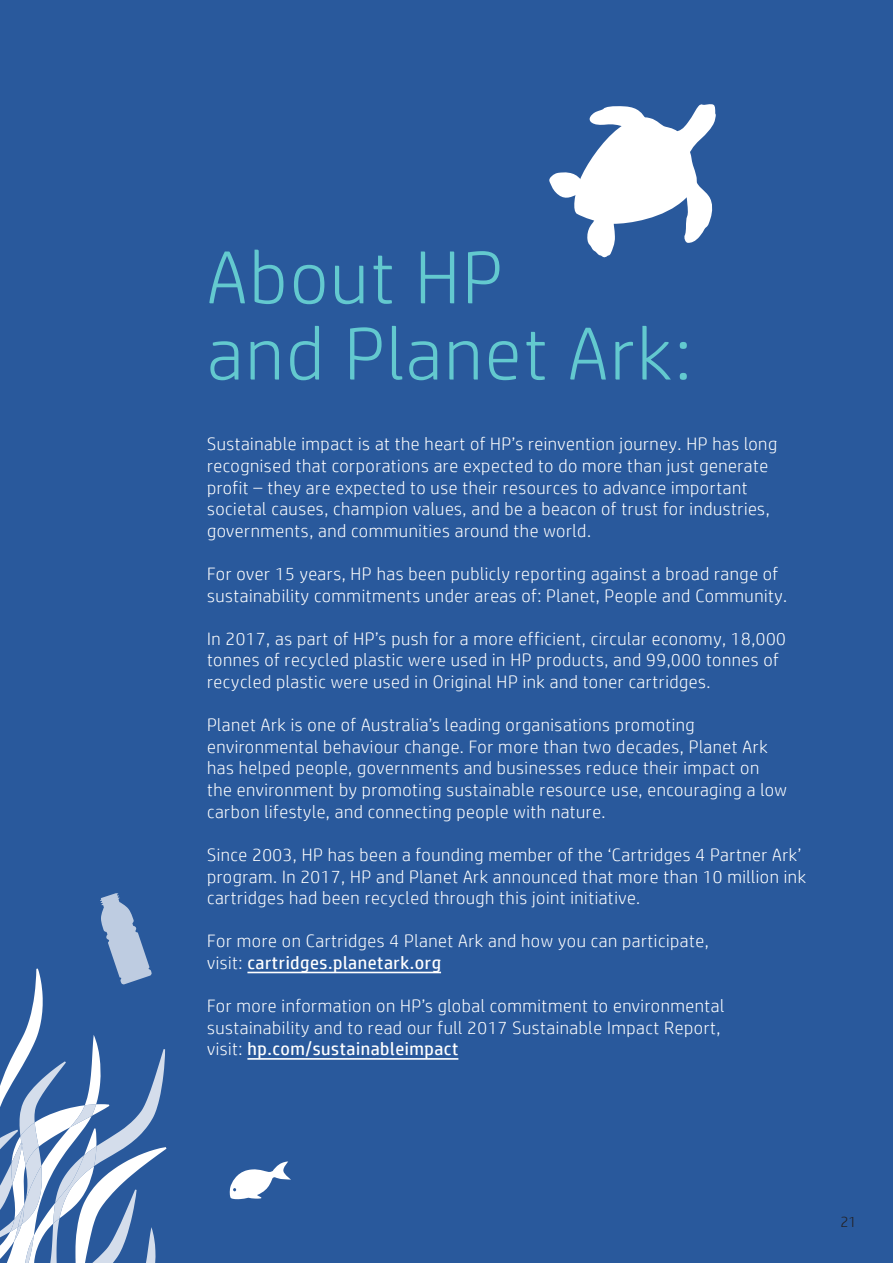
<style>
.page{position:relative;width:893px;height:1263px;background:#29599c}
.page>*{position:absolute;margin:0;border:0;box-sizing:border-box;transform-origin:0 0}
.t1{font:300 74.7px/76.2px "HP Simplified";letter-spacing:.03em;color:#63c9cf}
.t2{font:300 18px/21.6px "HP Simplified";letter-spacing:.03em;color:#fff}
.t3{font:300 15px "HP Simplified";color:#231f20}
.s1{font-weight:400}
</style>
<div class="page">
<svg style="left:0;top:893px;width:166px;height:370px"></svg>
<svg style="left:229px;top:1161px;width:62px;height:38px"></svg>
<svg style="left:549px;top:104px;width:167px;height:154px"></svg>
<hr style="left:247px;top:972px;width:194px;height:1px;background:#fff">
<hr style="left:247px;top:1058px;width:211px;height:2px;background:#fff">
<p class="t1" style="left:207px;top:238px;width:486px">About HP<br>and Planet Ark:</p>
<p class="t2" style="left:207px;top:433px;width:572px">Sustainable impact is at the heart of HP’s reinvention journey. HP has long recognised that corporations are expected to do more than just generate profit – they are expected to use their resources to advance important societal causes, champion values, and be a beacon of trust for industries, governments, and communities around the world.</p>
<p class="t2" style="left:207px;top:563px;width:582px">For over 15 years, HP has been publicly reporting against a broad range of sustainability commitments under areas of: Planet, People and Community.</p>
<p class="t2" style="left:207px;top:628px;width:580px">In 2017, as part of HP’s push for a more efficient, circular economy, 18,000 tonnes of recycled plastic were used in HP products, and 99,000 tonnes of recycled plastic were used in Original HP ink and toner cartridges.</p>
<p class="t2" style="left:207px;top:714px;width:581px">Planet Ark is one of Australia’s leading organisations promoting environmental behaviour change. For more than two decades, Planet Ark has helped people, governments and businesses reduce their impact on the environment by promoting sustainable resource use, encouraging a low carbon lifestyle, and connecting people with nature.</p>
<p class="t2" style="left:207px;top:844px;width:600px">Since 2003, HP has been a founding member of the ‘Cartridges 4 Partner Ark’ program. In 2017, HP and Planet Ark announced that more than 10 million ink cartridges had been recycled through this joint initiative.</p>
<p class="t2" style="left:207px;top:930px;width:503px">For more on Cartridges 4 Planet Ark and how you can participate, visit: <span class="s1">cartridges.planetark.org</span></p>
<p class="t2" style="left:207px;top:995px;width:519px">For more information on HP’s global commitment to environmental sustainability and to read our full 2017 Sustainable Impact Report, visit: <span class="s1">hp.com/sustainableimpact</span></p>
<p class="t3" style="left:840px;top:1213px;width:18px">21</p>
</div>
